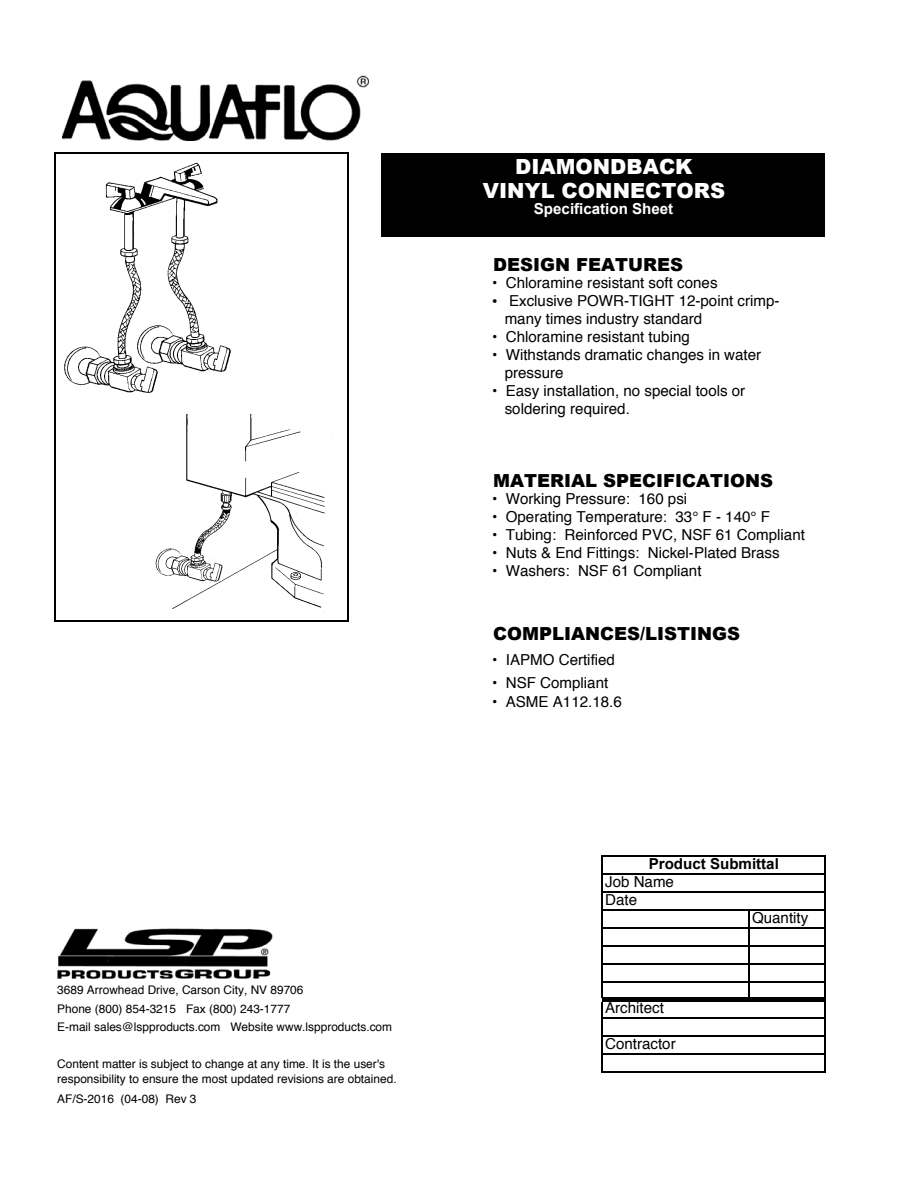
<style>
.page{position:relative;width:918px;height:1188px;background:#fff}
.page>*{position:absolute;margin:0;border:0;box-sizing:border-box;transform-origin:0 0}
.t1{font:900 20.85px "Arial";color:#fff}
.t2{font:900 18px "Arial";color:#000}
.t3{font:15.15px "Helvetica";color:#000}
.t4{font:700 15.15px "Arial";color:#fff}
.t5{font:700 15.15px "Arial";color:#000}
.t6{font:11.85px/15.5px "Helvetica";color:#000}
.s1{font-family:"Times New Roman"}
</style>
<div class="page">
<div style="left:382px;top:153px;width:443px;height:84px;background:#000"></div>
<hr style="left:602px;top:855px;width:1px;height:143px;background:#000">
<hr style="left:824px;top:856px;width:1px;height:142px;background:#000">
<hr style="left:54px;top:152px;width:1px;height:470px;background:#000">
<hr style="left:348px;top:154px;width:1px;height:468px;background:#000">
<hr style="left:602px;top:1002px;width:1px;height:70px;background:#000">
<hr style="left:824px;top:1002px;width:1px;height:70px;background:#000">
<hr style="left:748px;top:910px;width:2px;height:88px;background:#000">
<hr style="left:55px;top:152px;width:294px;height:2px;background:#000">
<hr style="left:55px;top:620px;width:294px;height:2px;background:#000">
<hr style="left:603px;top:855px;width:222px;height:1px;background:#000">
<hr style="left:603px;top:873px;width:222px;height:1px;background:#000">
<hr style="left:603px;top:891px;width:222px;height:1px;background:#000">
<hr style="left:603px;top:909px;width:222px;height:1px;background:#000">
<hr style="left:603px;top:927px;width:222px;height:1px;background:#000">
<hr style="left:603px;top:945px;width:222px;height:1px;background:#000">
<hr style="left:603px;top:963px;width:222px;height:1px;background:#000">
<hr style="left:603px;top:981px;width:222px;height:1px;background:#000">
<hr style="left:602px;top:998px;width:223px;height:4px;background:#000">
<hr style="left:603px;top:1017px;width:222px;height:1px;background:#000">
<hr style="left:603px;top:1035px;width:222px;height:1px;background:#000">
<hr style="left:603px;top:1053px;width:222px;height:1px;background:#000">
<hr style="left:603px;top:1071px;width:222px;height:1px;background:#000">
<img style="left:57px;top:928px;width:216px;height:51px">
<img style="left:62px;top:75px;width:307px;height:65px">
<img style="left:64px;top:162px;width:167px;height:231px">
<img style="left:155px;top:413px;width:178px;height:199px">
<p class="t6" style="left:57px;top:980px;width:248px;line-height:19.5px">3689 Arrowhead Drive, Carson City, NV 89706<br>Phone (800) 854-3215 Fax (800) 243-1777</p>
<p class="t6" style="left:57px;top:1020px;width:336px">E-mail sales@lspproducts.com Website www.lspproducts.com</p>
<p class="t6" style="left:57px;top:1056px;width:341px">Content matter is subject to change at any time. It is the user's responsibility to ensure the most updated revisions are obtained.</p>
<p class="t6" style="left:57px;top:1092px;width:141px">AF/S-2016 (04-08) Rev 3</p>
<p class="t1" style="left:515px;top:152px;width:179px">DIAMONDBACK</p>
<p class="t1" style="left:483px;top:175px;width:244px">VINYL CONNECTORS</p>
<p class="t4" style="left:534px;top:198px;width:141px">Specification Sheet</p>
<p class="t2" style="left:493px;top:252px;width:191px">DESIGN FEATURES</p>
<p class="t3" style="left:492px;top:271px;width:227px">• Chloramine resistant soft cones</p>
<p class="t3" style="left:492px;top:289px;width:289px"><span class="s1">•</span> Exclusive POWR-TIGHT 12-point crimp-</p>
<p class="t3" style="left:505px;top:307px;width:199px">many times industry standard</p>
<p class="t3" style="left:492px;top:325px;width:199px">• Chloramine resistant tubing</p>
<p class="t3" style="left:492px;top:343px;width:271px">• Withstands dramatic changes in water</p>
<p class="t3" style="left:505px;top:361px;width:60px">pressure</p>
<p class="t3" style="left:492px;top:379px;width:255px">• Easy installation, no special tools or</p>
<p class="t3" style="left:505px;top:397px;width:127px">soldering required.</p>
<p class="t2" style="left:493px;top:468px;width:281px">MATERIAL SPECIFICATIONS</p>
<p class="t3" style="left:492px;top:487px;width:197px">• Working Pressure: 160 psi</p>
<p class="t3" style="left:492px;top:505px;width:279px">• Operating Temperature: 33° F - 140° F</p>
<p class="t3" style="left:492px;top:523px;width:314px">• Tubing: Reinforced PVC, NSF 61 Compliant</p>
<p class="t3" style="left:492px;top:541px;width:289px">• Nuts &amp; End Fittings: Nickel-Plated Brass</p>
<p class="t3" style="left:492px;top:559px;width:211px">• Washers: NSF 61 Compliant</p>
<p class="t2" style="left:493px;top:620px;width:248px">COMPLIANCES/LISTINGS</p>
<p class="t3" style="left:492px;top:648px;width:124px">• IAPMO Certified</p>
<p class="t3" style="left:492px;top:671px;width:118px">• NSF Compliant</p>
<p class="t3" style="left:492px;top:690px;width:131px">• ASME A112.18.6</p>
<p class="t5" style="left:649px;top:853px;width:132px">Product Submittal</p>
<p class="t3" style="left:605px;top:870px;width:70px">Job Name</p>
<p class="t3" style="left:605px;top:888px;width:33px">Date</p>
<p class="t3" style="left:605px;top:996px;width:60px">Architect</p>
<p class="t3" style="left:605px;top:1032px;width:72px">Contractor</p>
<p class="t3" style="left:752px;top:906px;width:58px">Quantity</p>
</div>
